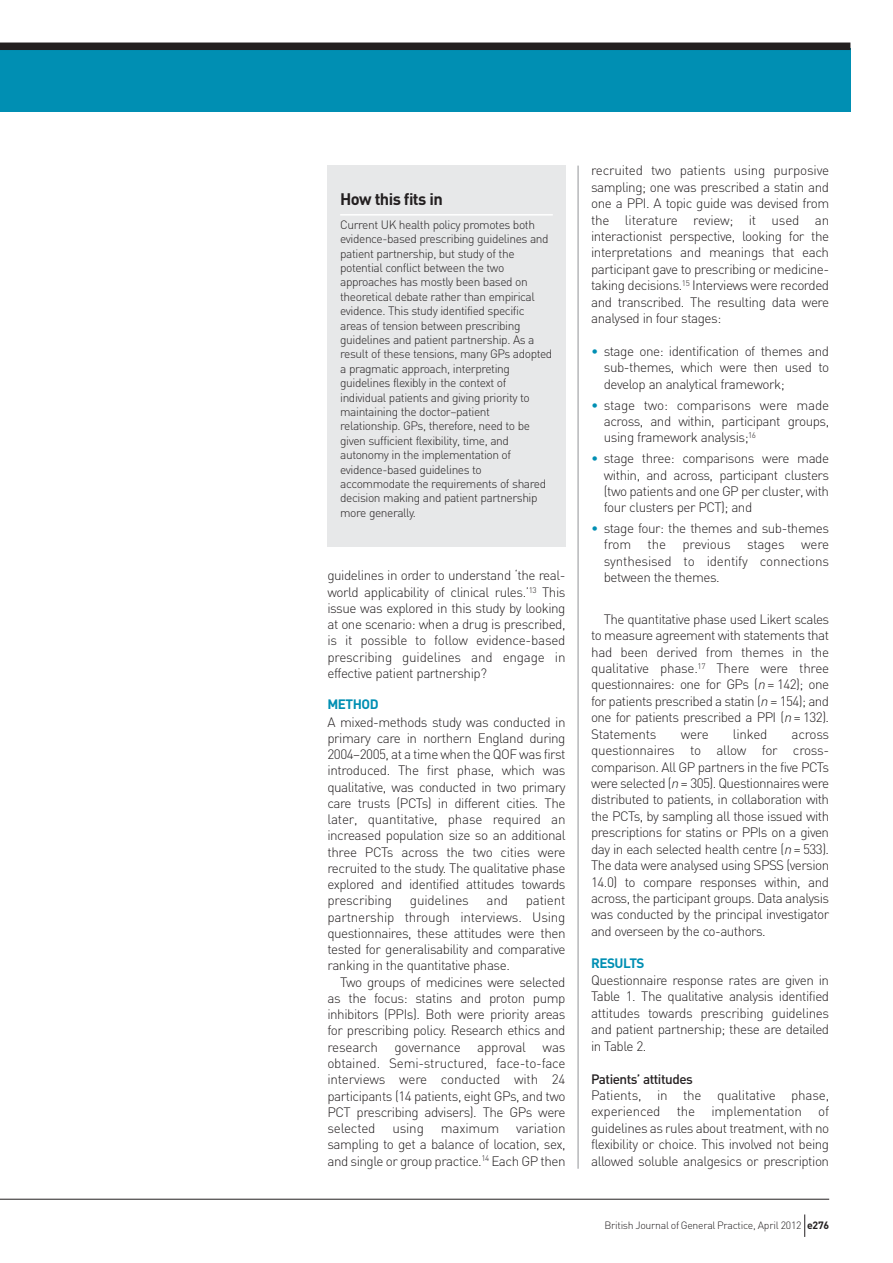
<style>
.page{position:relative;width:893px;height:1263px;background:#fff}
.page>*{position:absolute;margin:0;border:0;box-sizing:border-box;transform-origin:0 0}
.t1{font:700 16.5px "DIN";letter-spacing:-.035em;color:#231f20}
.t2{font:300 13.5px/16.4px "DIN";letter-spacing:-.035em;color:#231f20;text-align:justify}
.t3{font:500 13.5px "DIN";letter-spacing:-.035em;color:#231f20}
.t4{font:300 13.5px "DIN";letter-spacing:-.015em;color:#231f20}
.t5{font:700 13.5px "DIN";letter-spacing:-.035em;color:#008fb3}
.t6{font:300 12px/14.4px "DIN";letter-spacing:-.035em;color:#231f20}
.t7{font:300 10.5px "DIN";letter-spacing:-.025em;color:#231f20}
.s1{color:#008fb3}
.s2{font-style:italic}
.s3{font-weight:700}
</style>
<div class="page">
<hr style="left:578px;top:166px;width:1px;height:1003px;background:#939598">
<div style="left:327px;top:165px;width:239px;height:381px;background:#e7e8e9"></div>
<hr style="left:340px;top:214px;width:213px;height:2px;background:#fff">
<hr style="left:0;top:1199px;width:829px;height:1px;background:#231f20">
<svg style="left:804px;top:1214px;width:1px;height:23px"></svg>
<div style="left:0;top:48px;width:850px;height:63px;background:#008fb3"></div>
<div style="left:0;top:43px;width:850px;height:7px;background:#231f20"></div>
<p class="t1" style="left:340px;top:189px;width:104px">How this fits in</p>
<p class="t6" style="left:340px;top:217px;width:214px">Current UK health policy promotes both evidence-based prescribing guidelines and patient partnership, but study of the potential conflict between the two approaches has mostly been based on theoretical debate rather than empirical evidence. This study identified specific areas of tension between prescribing guidelines and patient partnership. As a result of these tensions, many GPs adopted a pragmatic approach, interpreting guidelines flexibly in the context of individual patients and giving priority to maintaining the doctor–patient relationship. GPs, therefore, need to be given sufficient flexibility, time, and autonomy in the implementation of evidence-based guidelines to accommodate the requirements of shared decision making and patient partnership more generally.</p>
<p class="t2" style="left:327px;top:568px;width:240px">guidelines in order to understand ‘the real&shy;world applicability of clinical rules.’<sup>13</sup> This issue was explored in this study by looking at one scenario: when a drug is prescribed, is it possible to follow evidence-based prescribing guidelines and engage in effective patient partnership?</p>
<p class="t5" style="left:327px;top:697px;width:53px">METHOD</p>
<p class="t2" style="left:327px;top:714px;width:240px">A mixed-methods study was conducted in primary care in northern England during 2004–2005, at a time when the QOF was first introduced. The first phase, which was qualitative, was conducted in two primary care trusts (PCTs) in different cities. The later, quantitative, phase required an increased population size so an additional three PCTs across the two cities were recruited to the study. The qualitative phase explored and identified attitudes towards prescribing</p>
<p class="t2" style="left:327px;top:893px;width:240px;text-indent:198px">patient partnership through interviews. Using questionnaires, these attitudes were then tested for generalisability and comparative ranking in the quantitative phase.</p>
<p class="t2" style="left:327px;top:974px;width:240px;text-indent:13px">Two groups of medicines were selected as the focus: statins and proton pump inhibitors (PPIs). Both were priority areas for prescribing policy. Research ethics and research governance approval was obtained. Semi-structured, face-to-face interviews were conducted with 24 participants (14 patients, eight GPs, and two PCT prescribing advisers). The GPs were selected</p>
<p class="t4" style="left:410px;top:893px;width:61px">guidelines</p>
<p class="t2" style="left:487px;top:892px;width:23px">and</p>
<p class="t2" style="left:327px;top:1120px;width:240px;text-indent:189px">variation sampling to get a balance of location, sex, and single or group practice.<sup>14</sup> Each GP then</p>
<p class="t2" style="left:392px;top:1120px;width:33px">using</p>
<p class="t4" style="left:441px;top:1120px;width:60px">maximum</p>
<p class="t2" style="left:591px;top:162px;width:240px">recruited two patients using purposive sampling; one was prescribed a statin and one a PPI. A topic guide was devised from the literature review; it used an interactionist perspective, looking for the interpretations and meanings that each participant gave to prescribing or medicine&shy;taking decisions.<sup>15</sup> Interviews were recorded and transcribed. The resulting data were analysed in four stages:</p>
<p class="t2" style="left:604px;top:343px;width:227px;text-indent:-13px"><span class="s1">•</span> stage one: identification of themes and sub-themes, which were then used to develop an analytical framework;</p>
<p class="t2" style="left:604px;top:397px;width:227px;text-indent:-13px"><span class="s1">•</span> stage two: comparisons were made across, and within, participant groups, using framework analysis;<sup>16</sup></p>
<p class="t2" style="left:604px;top:450px;width:227px;text-indent:-13px"><span class="s1">•</span> stage three: comparisons were made within, and across, participant clusters (two patients and one GP per cluster, with four clusters per PCT); and</p>
<p class="t2" style="left:604px;top:520px;width:227px;text-indent:-13px"><span class="s1">•</span> stage four: the themes and sub-themes from the previous stages were synthesised to identify connections between the themes.</p>
<p class="t2" style="left:591px;top:611px;width:240px;text-indent:13px">The quantitative phase used Likert scales to measure agreement with statements that had been derived from themes in the qualitative phase.<sup>17</sup> There were three questionnaires: one for GPs (<span class="s2">n</span>= 142); one for patients prescribed a statin (<span class="s2">n</span>= 154); and one for patients prescribed a PPI (<span class="s2">n</span>= 132).<br>Statements</p>
<p class="t2" style="left:681px;top:726px;width:29px">were</p>
<p class="t2" style="left:733px;top:726px;width:36px">linked</p>
<p class="t2" style="left:591px;top:726px;width:240px;text-indent:201px">across questionnaires to allow for cross&shy;comparison. All GP partners in the five PCTs were selected (<span class="s2">n</span>= 305). Questionnaires were distributed to patients, in collaboration with the PCTs, by sampling all those issued with prescriptions for statins or PPIs on a given day in each selected health centre (<span class="s2">n</span>= 533).<br>The data were analysed using SPSS (version 14.0) to compare responses within, and across, the participant groups. Data analysis was conducted by the principal investigator and overseen by the co-authors.</p>
<p class="t5" style="left:591px;top:955px;width:55px">RESULTS</p>
<p class="t2" style="left:591px;top:972px;width:240px">Questionnaire response rates are given in Table 1. The qualitative analysis identified attitudes towards prescribing guidelines and patient partnership; these are detailed in Table 2.</p>
<p class="t3" style="left:591px;top:1071px;width:103px">Patients’ attitudes</p>
<p class="t2" style="left:591px;top:1087px;width:240px">Patients, in the qualitative phase, experienced the implementation of guidelines as rules about treatment, with no flexibility or choice. This involved not being allowed soluble analgesics or prescription</p>
<p class="t7" style="left:604px;top:1219px;width:226px">British Journal of General Practice, April 2012 <span class="s3">e276</span></p>
</div>
